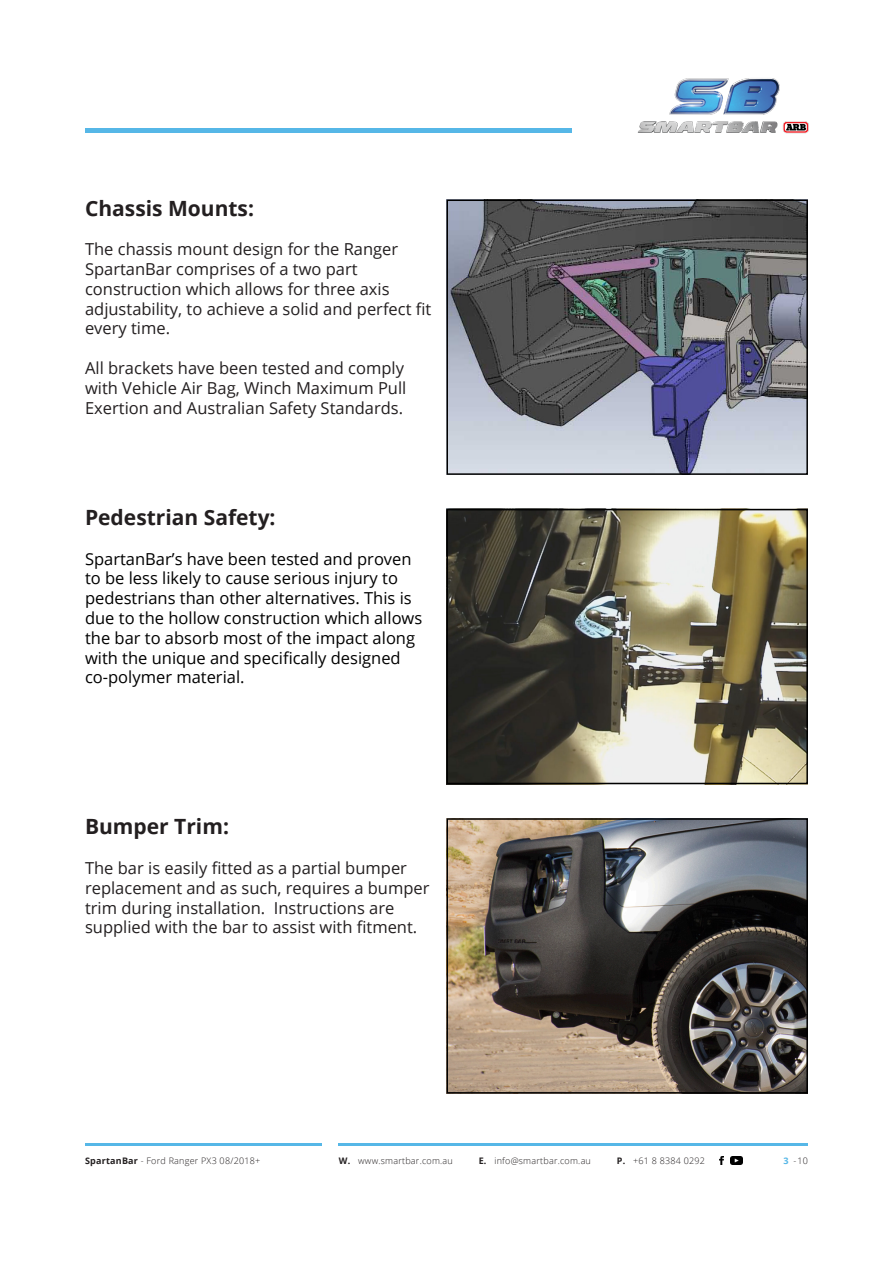
<style>
.page{position:relative;width:893px;height:1263px;background:#fff}
.page>*{position:absolute;margin:0;border:0;box-sizing:border-box;transform-origin:0 0}
.t1{font:700 21px "Open Sans";color:#231f20}
.t2{font:16.5px/19.8px "Open Sans";color:#231f20}
.t3{font:16.5px/19.8px "Open Sans";color:#000}
.t4{font:300 9px "Open Sans";letter-spacing:.025em;color:#231f20}
.s1{font-weight:700}
.s2{font-weight:700;color:#56b7e7}
</style>
<div class="page">
<hr style="left:85px;top:1143px;width:237px;height:2px;background:#56b7e7">
<hr style="left:339px;top:1143px;width:469px;height:2px;background:#56b7e7">
<svg style="left:720px;top:1156px;width:4px;height:8px"></svg>
<svg style="left:731px;top:1156px;width:11px;height:8px"></svg>
<img style="left:449px;top:821px;width:356px;height:269px">
<div style="left:446px;top:818px;width:362px;height:275px;border:2px solid #000"></div>
<img style="left:449px;top:202px;width:356px;height:270px">
<div style="left:446px;top:199px;width:362px;height:276px;border:2px solid #000"></div>
<img style="left:449px;top:512px;width:356px;height:269px">
<div style="left:446px;top:509px;width:362px;height:275px;border:2px solid #000"></div>
<hr style="left:85px;top:128px;width:486px;height:4px;background:#56b7e7">
<img style="left:637px;top:78px;width:172px;height:56px">
<p class="t1" style="left:85px;top:193px;width:170px">Chassis Mounts:</p>
<p class="t2" style="left:85px;top:239px;width:348px">The chassis mount design for the Ranger SpartanBar comprises of a two part construction which allows for three axis adjustability, to achieve a solid and perfect fit every time.</p>
<p class="t2" style="left:85px;top:358px;width:323px">All brackets have been tested and comply with Vehicle Air Bag, Winch Maximum Pull<br>Exertion and Australian Safety Standards.</p>
<p class="t1" style="left:85px;top:502px;width:192px">Pedestrian Safety:</p>
<p class="t3" style="left:85px;top:548px;width:339px">SpartanBar’s have been tested and proven to be less likely to cause serious injury to pedestrians than other alternatives. This is due to the hollow construction which allows the bar to absorb most of the impact along with the unique and specifically designed</p>
<p class="t3" style="left:85px;top:667px;width:161px">co-polymer material.</p>
<p class="t1" style="left:85px;top:812px;width:145px">Bumper Trim:</p>
<p class="t2" style="left:85px;top:858px;width:346px">The bar is easily fitted as a partial bumper replacement and as such, requires a bumper trim during installation. Instructions are supplied with the bar to assist with fitment.</p>
<p class="t4" style="left:85px;top:1154px;width:177px"><span class="s1">SpartanBar</span> - Ford Ranger PX3 08/2018+</p>
<p class="t4" style="left:339px;top:1154px;width:116px"><span class="s1">W.</span> www.smartbar.com.au</p>
<p class="t4" style="left:479px;top:1154px;width:114px"><span class="s1">E.</span> info@smartbar.com.au</p>
<p class="t4" style="left:617px;top:1154px;width:90px"><span class="s1">P.</span> +61 8 8384 0292</p>
<p class="t4" style="left:783px;top:1154px;width:26px"><span class="s2">3</span> - 10</p>
</div>
